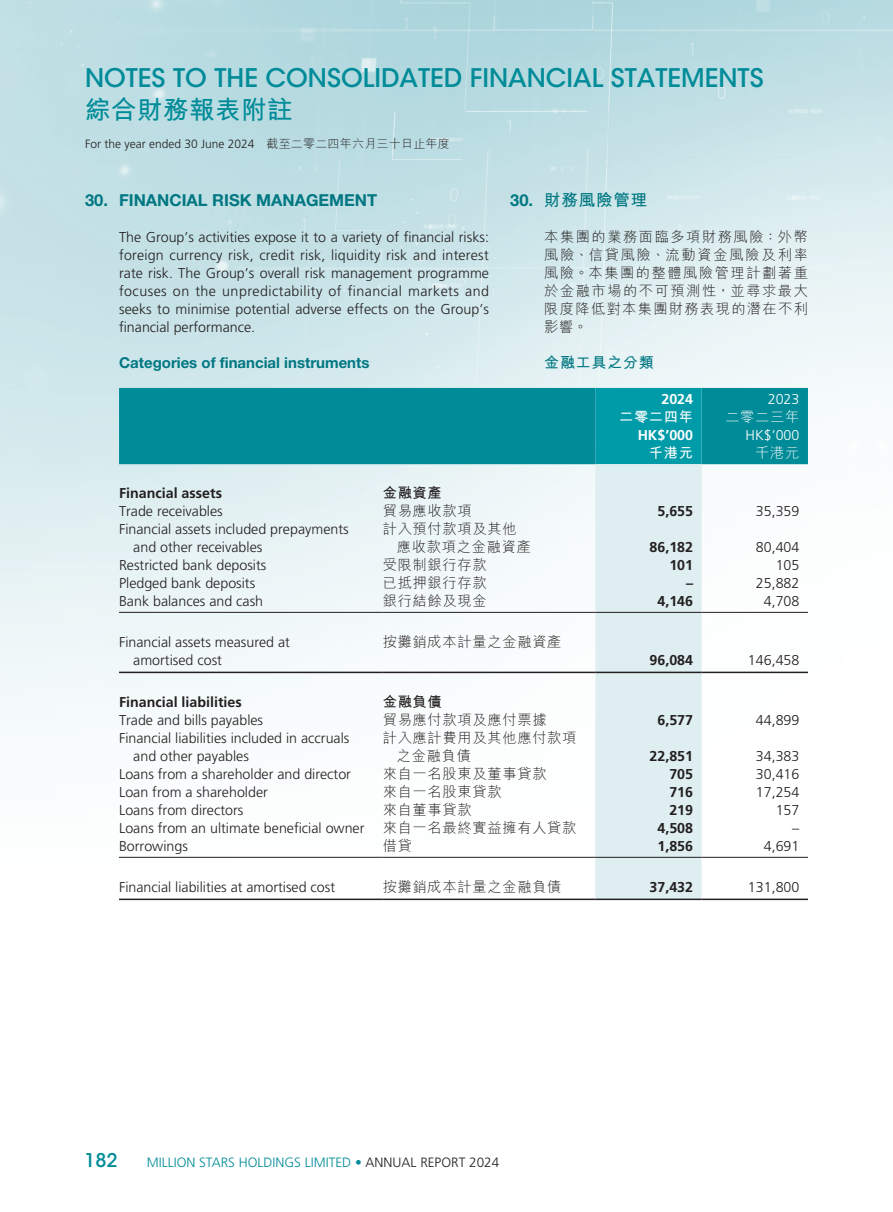
<style>
.page{position:relative;width:893px;height:1212px;background:#fff}
.page>*{position:absolute;margin:0;border:0;box-sizing:border-box;transform-origin:0 0}
.t1{font:500 25.5px "ITC Avant Garde Std";color:#008b98}
.t2{font:700 25.5px "M Hei HK";letter-spacing:.02em;color:#008b98}
.t3{font:500 18.75px "ITC Avant Garde Std";color:#008b98}
._01_H1{font:700 16.5px "Helvetica Neue LT Std";color:#007782}
._01_H1-2{font:700 16.5px "M Hei HK";letter-spacing:.05em;color:#007782}
._02_H2{font:700 15px "Helvetica Neue LT Std";color:#007782}
._02_H2-2{font:700 15px "M Hei HK";letter-spacing:.05em;color:#007782}
._50_Table_txt{font:300 14.25px "Frutiger LT Std";color:#231f20}
._00_txt{font:300 14.25px/18px "Frutiger LT Std";letter-spacing:.005em;color:#231f20;text-align:justify}
._50_Table_txt-2{font:300 14.25px "M Hei HK";letter-spacing:.05em;color:#231f20}
._50_Table_txt-3{font:700 14.25px "Frutiger LT Std";color:#231f20}
._00_txt-2{font:300 14.25px/18px "M Hei HK";letter-spacing:.105em;color:#231f20;text-align:justify}
._50_Table_txt-4{font:700 14.25px "Frutiger LT Std";color:#fff}
._50_Table_txt-5{font:300 14.25px "Frutiger LT Std";color:#fff}
._50_Table_txt-6{font:700 14.25px "M Hei HK";letter-spacing:.05em;color:#fff}
._50_Table_txt-7{font:300 14.25px "M Hei HK";letter-spacing:.05em;color:#fff}
._50_Table_txt-8{font:700 14.25px "M Hei HK";letter-spacing:.05em;color:#231f20}
.t4{font:300 13.5px "Frutiger LT Std";color:#008b98}
.t5{font:300 12px "Frutiger LT Std";color:#231f20}
.s1{font-family:"M Hei HK"}
.s2{font-family:"Helvetica Neue LT Std"}
.s3{color:#231f20}
</style>
<div class="page">
<img style="left:0;top:0;width:893px;height:901px">
<div style="left:119px;top:388px;width:689px;height:76px;background:#008b98"></div>
<div style="left:595px;top:388px;width:107px;height:76px;background:#009ba8"></div>
<div style="left:595px;top:464px;width:107px;height:434px;background:#deeef1"></div>
<hr style="left:119px;top:612px;width:264px;height:1px;background:#231f20">
<hr style="left:383px;top:612px;width:212px;height:1px;background:#231f20">
<hr style="left:595px;top:612px;width:107px;height:1px;background:#231f20">
<hr style="left:702px;top:612px;width:106px;height:1px;background:#231f20">
<hr style="left:119px;top:672px;width:264px;height:1px;background:#231f20">
<hr style="left:383px;top:672px;width:212px;height:1px;background:#231f20">
<hr style="left:595px;top:672px;width:107px;height:1px;background:#231f20">
<hr style="left:702px;top:672px;width:106px;height:1px;background:#231f20">
<hr style="left:119px;top:857px;width:264px;height:1px;background:#231f20">
<hr style="left:383px;top:857px;width:212px;height:1px;background:#231f20">
<hr style="left:595px;top:857px;width:107px;height:1px;background:#231f20">
<hr style="left:702px;top:857px;width:106px;height:1px;background:#231f20">
<hr style="left:119px;top:898px;width:264px;height:2px;background:#231f20">
<hr style="left:383px;top:898px;width:212px;height:2px;background:#231f20">
<hr style="left:595px;top:898px;width:107px;height:2px;background:#231f20">
<hr style="left:702px;top:898px;width:106px;height:2px;background:#231f20">
<h1 class="t1" style="left:85px;top:62px;width:680px">NOTES TO THE CONSOLIDATED FINANCIAL STATEMENTS</h1>
<h1 class="t2" style="left:85px;top:91px;width:209px">綜合財務報表附註</h1>
<p class="t5" style="left:85px;top:137px;width:366px">For the year ended 30 June 2024 <span class="s1">截至二零二四年六月三十日止年度</span></p>
<p class="_01_H1" style="left:85px;top:190px;width:294px">30. FINANCIAL RISK MANAGEMENT</p>
<p class="_00_txt" style="left:119px;top:228px;width:372px">The Group’s activities expose it to a variety of financial risks: foreign currency risk, credit risk, liquidity risk and interest rate risk. The Group’s overall risk management programme focuses on the unpredictability of financial markets and seeks to minimise potential adverse effects on the Group’s financial performance.</p>
<p class="_02_H2" style="left:119px;top:353px;width:252px">Categories of financial instruments</p>
<p class="_01_H1-2" style="left:510px;top:188px;width:139px"><span class="s2">30.</span> 財務風險管理</p>
<p class="_00_txt-2" style="left:544px;top:228px;width:265px">本集團的業務面臨多項財務風險：外幣風險、信貸風險、流動資金風險及利率風險。本集團的整體風險管理計劃著重於金融市場的不可預測性，並尋求最大限度降低對本集團財務表現的潛在不利影響。</p>
<p class="_02_H2-2" style="left:544px;top:352px;width:111px">金融工具之分類</p>
<p class="_50_Table_txt-4" style="left:661px;top:391px;width:33px">2024</p>
<p class="_50_Table_txt-5" style="left:768px;top:391px;width:33px">2023</p>
<p class="_50_Table_txt-6" style="left:619px;top:406px;width:76px">二零二四年</p>
<p class="_50_Table_txt-7" style="left:725px;top:410px;width:76px">二零二三年</p>
<p class="_50_Table_txt-4" style="left:638px;top:427px;width:57px">HK$’000</p>
<p class="_50_Table_txt-5" style="left:745px;top:427px;width:55px">HK$’000</p>
<p class="_50_Table_txt-6" style="left:649px;top:442px;width:46px">千港元</p>
<p class="_50_Table_txt-7" style="left:755px;top:446px;width:46px">千港元</p>
<p class="_50_Table_txt-3" style="left:119px;top:485px;width:104px">Financial assets</p>
<p class="_50_Table_txt-8" style="left:383px;top:483px;width:61px">金融資產</p>
<p class="_50_Table_txt" style="left:119px;top:503px;width:105px">Trade receivables</p>
<p class="_50_Table_txt-2" style="left:383px;top:504px;width:91px">貿易應收款項</p>
<p class="_50_Table_txt-3" style="left:657px;top:503px;width:37px">5,655</p>
<p class="_50_Table_txt" style="left:756px;top:503px;width:45px">35,359</p>
<p class="_50_Table_txt" style="left:119px;top:521px;width:231px">Financial assets included prepayments</p>
<p class="_50_Table_txt" style="left:133px;top:539px;width:131px">and other receivables</p>
<p class="_50_Table_txt-2" style="left:383px;top:522px;width:135px">計入預付款項及其他</p>
<p class="_50_Table_txt-2" style="left:397px;top:540px;width:135px">應收款項之金融資產</p>
<p class="_50_Table_txt-3" style="left:649px;top:539px;width:45px">86,182</p>
<p class="_50_Table_txt" style="left:756px;top:539px;width:45px">80,404</p>
<p class="_50_Table_txt" style="left:119px;top:557px;width:149px">Restricted bank deposits</p>
<p class="_50_Table_txt-2" style="left:383px;top:558px;width:106px">受限制銀行存款</p>
<p class="_50_Table_txt-3" style="left:669px;top:557px;width:25px">101</p>
<p class="_50_Table_txt" style="left:776px;top:557px;width:25px">105</p>
<p class="_50_Table_txt" style="left:119px;top:575px;width:138px">Pledged bank deposits</p>
<p class="_50_Table_txt-2" style="left:383px;top:576px;width:106px">已抵押銀行存款</p>
<p class="_50_Table_txt-3" style="left:686px;top:575px;width:9px">–</p>
<p class="_50_Table_txt" style="left:756px;top:575px;width:45px">25,882</p>
<p class="_50_Table_txt" style="left:119px;top:593px;width:146px">Bank balances and cash</p>
<p class="_50_Table_txt-2" style="left:383px;top:594px;width:106px">銀行結餘及現金</p>
<p class="_50_Table_txt-3" style="left:657px;top:593px;width:37px">4,146</p>
<p class="_50_Table_txt" style="left:764px;top:593px;width:37px">4,708</p>
<p class="_50_Table_txt" style="left:119px;top:634px;width:173px">Financial assets measured at</p>
<p class="_50_Table_txt" style="left:133px;top:652px;width:90px">amortised cost</p>
<p class="_50_Table_txt-2" style="left:383px;top:634px;width:180px">按攤銷成本計量之金融資產</p>
<p class="_50_Table_txt-3" style="left:649px;top:652px;width:45px">96,084</p>
<p class="_50_Table_txt" style="left:748px;top:652px;width:53px">146,458</p>
<p class="_50_Table_txt-3" style="left:119px;top:694px;width:124px">Financial liabilities</p>
<p class="_50_Table_txt-8" style="left:383px;top:692px;width:61px">金融負債</p>
<p class="_50_Table_txt" style="left:119px;top:712px;width:146px">Trade and bills payables</p>
<p class="_50_Table_txt-2" style="left:383px;top:713px;width:165px">貿易應付款項及應付票據</p>
<p class="_50_Table_txt-3" style="left:657px;top:712px;width:37px">6,577</p>
<p class="_50_Table_txt" style="left:756px;top:712px;width:45px">44,899</p>
<p class="_50_Table_txt" style="left:119px;top:730px;width:232px">Financial liabilities included in accruals</p>
<p class="_50_Table_txt" style="left:133px;top:748px;width:117px">and other payables</p>
<p class="_50_Table_txt-2" style="left:383px;top:731px;width:195px">計入應計費用及其他應付款項</p>
<p class="_50_Table_txt-2" style="left:397px;top:749px;width:76px">之金融負債</p>
<p class="_50_Table_txt-3" style="left:649px;top:748px;width:45px">22,851</p>
<p class="_50_Table_txt" style="left:756px;top:748px;width:45px">34,383</p>
<p class="_50_Table_txt" style="left:119px;top:766px;width:233px">Loans from a shareholder and director</p>
<p class="_50_Table_txt-2" style="left:383px;top:767px;width:165px">來自一名股東及董事貸款</p>
<p class="_50_Table_txt-3" style="left:669px;top:766px;width:25px">705</p>
<p class="_50_Table_txt" style="left:756px;top:766px;width:45px">30,416</p>
<p class="_50_Table_txt" style="left:119px;top:784px;width:150px">Loan from a shareholder</p>
<p class="_50_Table_txt-2" style="left:383px;top:785px;width:120px">來自一名股東貸款</p>
<p class="_50_Table_txt-3" style="left:669px;top:784px;width:25px">716</p>
<p class="_50_Table_txt" style="left:756px;top:784px;width:45px">17,254</p>
<p class="_50_Table_txt" style="left:119px;top:802px;width:126px">Loans from directors</p>
<p class="_50_Table_txt-2" style="left:383px;top:803px;width:91px">來自董事貸款</p>
<p class="_50_Table_txt-3" style="left:669px;top:802px;width:25px">219</p>
<p class="_50_Table_txt" style="left:776px;top:802px;width:25px">157</p>
<p class="_50_Table_txt" style="left:119px;top:820px;width:247px">Loans from an ultimate beneficial owner</p>
<p class="_50_Table_txt-2" style="left:383px;top:821px;width:195px">來自一名最終實益擁有人貸款</p>
<p class="_50_Table_txt-3" style="left:657px;top:820px;width:37px">4,508</p>
<p class="_50_Table_txt" style="left:792px;top:820px;width:9px">–</p>
<p class="_50_Table_txt" style="left:119px;top:838px;width:70px">Borrowings</p>
<p class="_50_Table_txt-2" style="left:383px;top:839px;width:31px">借貸</p>
<p class="_50_Table_txt-3" style="left:657px;top:838px;width:37px">1,856</p>
<p class="_50_Table_txt" style="left:764px;top:838px;width:37px">4,691</p>
<p class="_50_Table_txt" style="left:119px;top:879px;width:218px">Financial liabilities at amortised cost</p>
<p class="_50_Table_txt-2" style="left:383px;top:879px;width:180px">按攤銷成本計量之金融負債</p>
<p class="_50_Table_txt-3" style="left:649px;top:878px;width:45px">37,432</p>
<p class="_50_Table_txt" style="left:748px;top:879px;width:53px">131,800</p>
<h2 class="t3" style="left:84px;top:1148px;width:35px">182</h2>
<p class="t4" style="left:147px;top:1154px;width:354px">MILLION STARS HOLDINGS LIMITED • <span class="s3">ANNUAL REPORT 2024</span></p>
</div>
